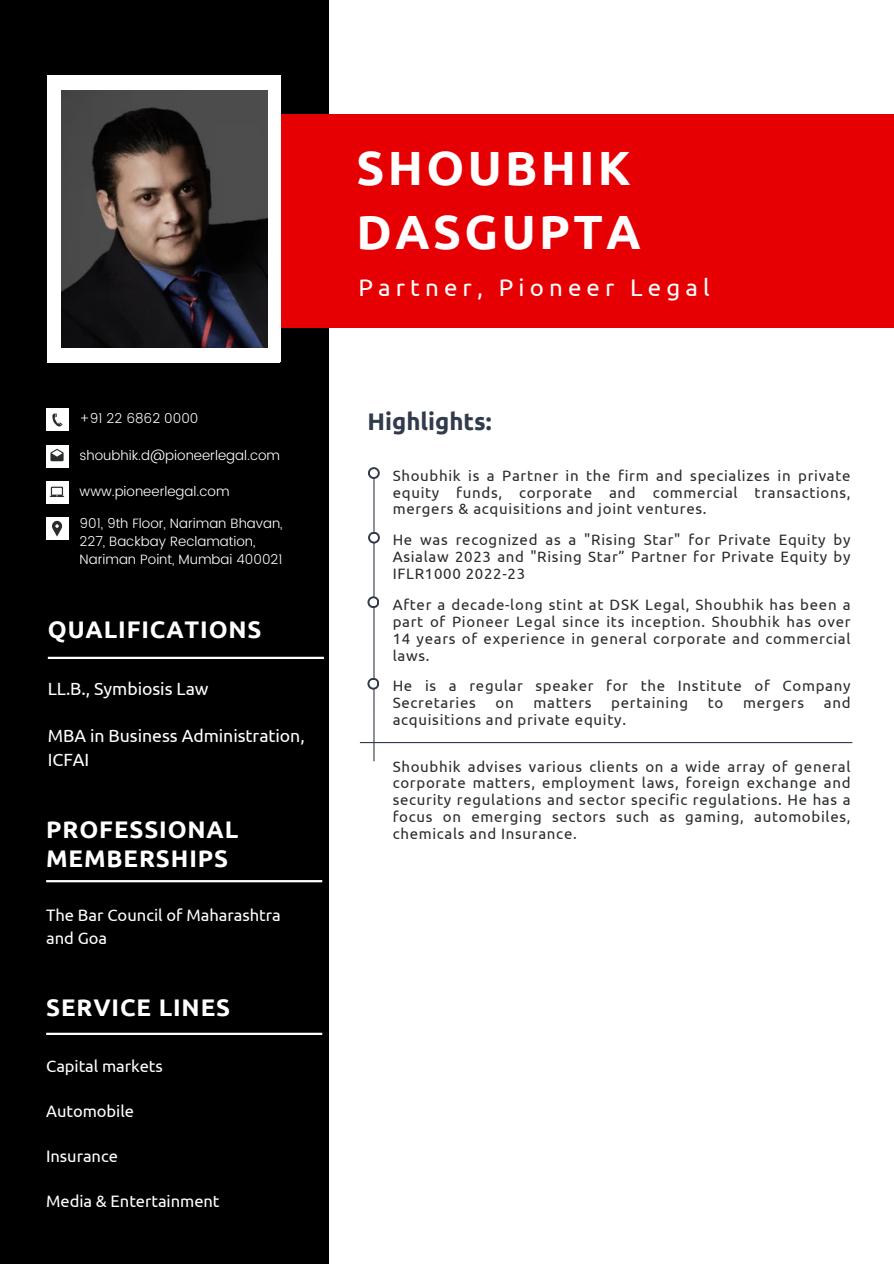
<style>
.page{position:relative;width:894px;height:1264px;background:#fff}
.page>*{position:absolute;margin:0;border:0;box-sizing:border-box;transform-origin:0 0}
.t1{font:700 48px/64.2px "Ubuntu";letter-spacing:.07em;color:#fff}
.t2{font:700 24px/28.2px "Ubuntu";letter-spacing:.035em;color:#fff}
.t3{font:24px "Ubuntu";letter-spacing:.215em;color:#fff}
.t4{font:700 24px "Ubuntu";color:#323b4c}
.t5{font:17.7px/23.7px "Ubuntu";letter-spacing:-.005em;color:#fff}
.t6{font:16.5px/22.5px "Ubuntu";letter-spacing:-.005em;color:#fff}
.t7{font:15px/17px "Ubuntu";letter-spacing:.045em;color:#292d2d;text-align:justify}
.t8{font:300 13.5px/18px "Poppins";color:#fff}
</style>
<div class="page">
<div style="left:0;top:0;width:328px;height:1263px;background:#000"></div>
<div style="left:270px;top:114px;width:623px;height:214px;background:#e60003"></div>
<hr style="left:373px;top:475px;width:1px;height:286px;background:#323b4c">
<svg style="left:368px;top:467px;width:11px;height:12px"></svg>
<div style="left:370px;top:469px;width:7px;height:8px;background:#fff;border-radius:50%"></div>
<div style="left:48px;top:76px;width:232px;height:286px;background:#fff"></div>
<img style="left:61px;top:91px;width:206px;height:256px">
<hr style="left:48px;top:656px;width:276px;height:3px;background:#fff">
<hr style="left:46px;top:880px;width:276px;height:2px;background:#fff">
<svg style="left:368px;top:531px;width:12px;height:12px"></svg>
<div style="left:370px;top:533px;width:8px;height:8px;background:#fff;border-radius:50%"></div>
<svg style="left:367px;top:596px;width:12px;height:12px"></svg>
<div style="left:369px;top:598px;width:8px;height:8px;background:#fff;border-radius:50%"></div>
<svg style="left:367px;top:677px;width:12px;height:12px"></svg>
<div style="left:369px;top:679px;width:8px;height:8px;background:#fff;border-radius:50%"></div>
<div style="left:46px;top:517px;width:22px;height:22px;background:#fff"></div>
<svg style="left:52px;top:521px;width:10px;height:15px"></svg>
<div style="left:46px;top:409px;width:22px;height:22px;background:#fff"></div>
<svg style="left:52px;top:413px;width:10px;height:14px"></svg>
<div style="left:46px;top:445px;width:22px;height:22px;background:#fff"></div>
<svg style="left:50px;top:449px;width:14px;height:12px"></svg>
<div style="left:46px;top:481px;width:22px;height:22px;background:#fff"></div>
<svg style="left:50px;top:486px;width:14px;height:11px"></svg>
<hr style="left:360px;top:742px;width:492px;height:1px;background:#323b4c">
<hr style="left:46px;top:1032px;width:276px;height:2px;background:#fff">
<p class="t8" style="left:80px;top:409px;width:120px">+91 22 6862 0000</p>
<p class="t8" style="left:80px;top:446px;width:202px">shoubhik.d@pioneerlegal.com</p>
<p class="t8" style="left:80px;top:482px;width:151px">www.pioneerlegal.com</p>
<p class="t8" style="left:80px;top:514px;width:204px">901, 9th Floor, Nariman Bhavan,<br>227, Backbay Reclamation,<br>Nariman Point, Mumbai 400021</p>
<p class="t2" style="left:48px;top:615px;width:215px">QUALIFICATIONS</p>
<p class="t5" style="left:48px;top:676px;width:162px">LL.B., Symbiosis Law</p>
<p class="t5" style="left:48px;top:723px;width:258px">MBA in Business Administration,<br>ICFAI</p>
<p class="t2" style="left:46px;top:815px;width:194px">PROFESSIONAL<br>MEMBERSHIPS</p>
<p class="t6" style="left:46px;top:903px;width:236px">The Bar Council of Maharashtra and Goa</p>
<p class="t2" style="left:46px;top:993px;width:185px">SERVICE LINES</p>
<p class="t6" style="left:46px;top:1054px;width:118px">Capital markets</p>
<p class="t6" style="left:46px;top:1099px;width:89px">Automobile</p>
<p class="t6" style="left:46px;top:1144px;width:73px">Insurance</p>
<p class="t6" style="left:46px;top:1189px;width:175px">Media &amp; Entertainment</p>
<p class="t1" style="left:356px;top:135px;width:286px">SHOUBHIK<br>DASGUPTA</p>
<p class="t3" style="left:358px;top:274px;width:353px">Partner, Pioneer Legal</p>
<p class="t4" style="left:367px;top:408px;width:126px">Highlights:</p>
<p class="t7" style="left:392px;top:466px;width:459px">Shoubhik is a Partner in the firm and specializes in private equity funds, corporate and commercial transactions, mergers &amp; acquisitions and joint ventures.</p>
<p class="t7" style="left:392px;top:531px;width:459px">He was recognized as a "Rising Star" for Private Equity by Asialaw 2023 and "Rising Star” Partner for Private Equity by IFLR1000 2022-23</p>
<p class="t7" style="left:392px;top:595px;width:459px">After a decade-long stint at DSK Legal, Shoubhik has been a part of Pioneer Legal since its inception. Shoubhik has over 14 years of experience in general corporate and commercial laws.</p>
<p class="t7" style="left:392px;top:677px;width:459px">He is a regular speaker for the Institute of Company<br>Secretaries</p>
<p class="t7" style="left:495px;top:694px;width:20px">on</p>
<p class="t7" style="left:533px;top:694px;width:59px">matters</p>
<p class="t7" style="left:611px;top:694px;width:78px">pertaining</p>
<p class="t7" style="left:707px;top:694px;width:17px">to</p>
<p class="t7" style="left:743px;top:694px;width:62px">mergers</p>
<p class="t7" style="left:823px;top:694px;width:28px">and</p>
<p class="t7" style="left:392px;top:711px;width:235px">acquisitions and private equity.</p>
<p class="t7" style="left:392px;top:757px;width:459px">Shoubhik advises various clients on a wide array of general corporate matters, employment laws, foreign exchange and security regulations and sector specific regulations. He has a focus on emerging sectors such as gaming, automobiles, chemicals and Insurance.</p>
</div>
